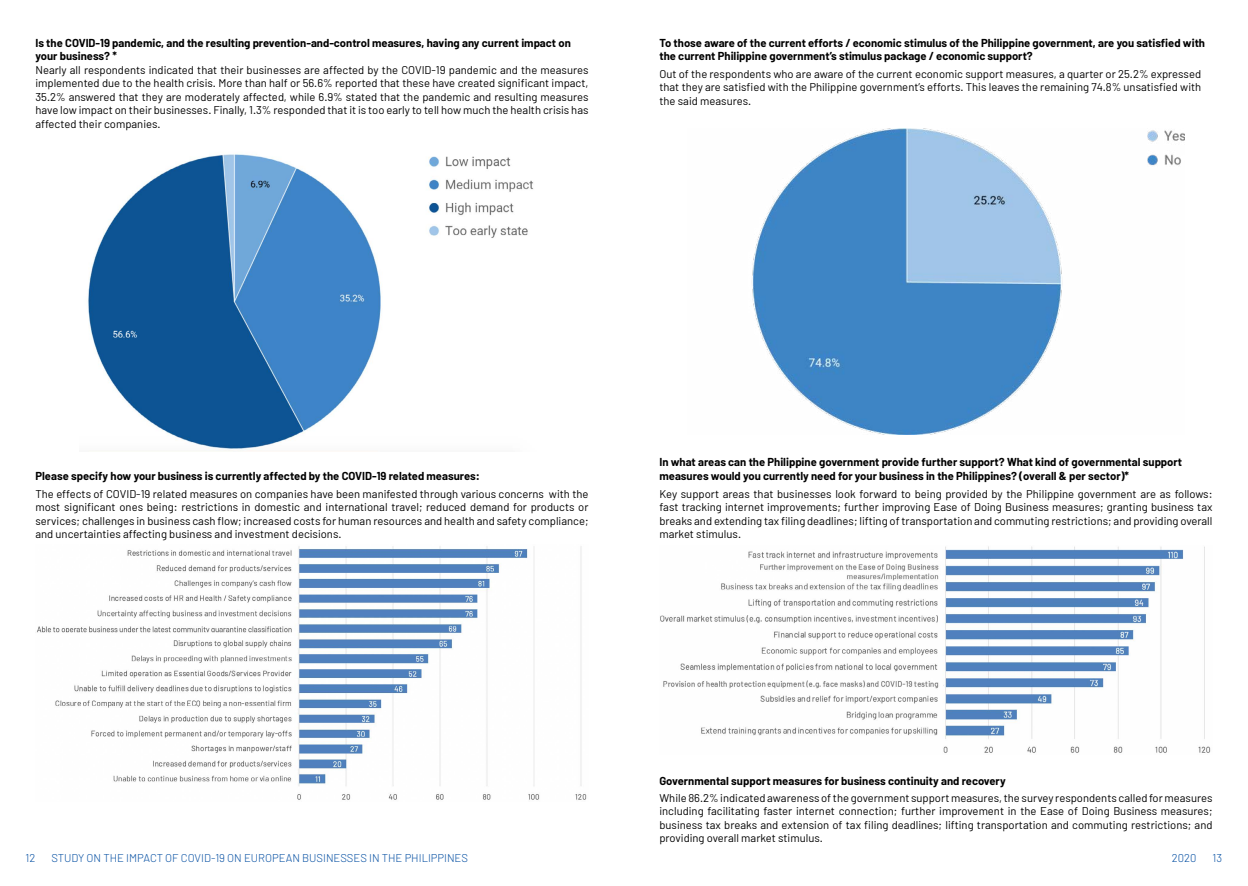
<style>
.page{position:relative;width:1248px;height:886px;background:#fff}
.page>*{position:absolute;margin:0;border:0;box-sizing:border-box;transform-origin:0 0}
.t1{font:11.25px/13.5px "Barlow";color:#000;text-align:justify}
.t2{font:700 11.25px/13.5px "Barlow";color:#000}
.t3{font:300 11.25px "Barlow";color:#034ea2}
</style>
<div class="page">
<img style="left:87px;top:154px;width:446px;height:297px">
<img style="left:37px;top:546px;width:550px;height:254px">
<img style="left:752px;top:128px;width:432px;height:307px">
<img style="left:660px;top:546px;width:551px;height:207px">
<p class="t2" style="left:35px;top:36px;width:537px">Is the COVID-19 pandemic, and the resulting prevention-and-control measures, having any current impact on your business? *</p>
<p class="t1" style="left:35px;top:63px;width:554px">Nearly all respondents indicated that their businesses are affected by the COVID-19 pandemic and the measures implemented due to the health crisis. More than half or 56.6% reported that these have created significant impact, 35.2% answered that they are moderately affected, while 6.9% stated that the pandemic and resulting measures have low impact on their businesses. Finally, 1.3% responded that it is too early to tell how much the health crisis has affected their companies.</p>
<p class="t2" style="left:659px;top:36px;width:547px">To those aware of the current efforts / economic stimulus of the Philippine government, are you satisfied with the current Philippine government’s stimulus package / economic support?</p>
<p class="t1" style="left:659px;top:67px;width:543px">Out of the respondents who are aware of the current economic support measures, a quarter or 25.2% expressed that they are satisfied with the Philippine government’s efforts. This leaves the remaining 74.8% unsatisfied with the said measures.</p>
<p class="t2" style="left:35px;top:469px;width:446px">Please specify how your business is currently affected by the COVID-19 related measures:</p>
<p class="t1" style="left:35px;top:486px;width:554px">The effects of COVID-19 related measures on companies have been manifested through various concerns with the most significant ones being: restrictions in domestic and international travel; reduced demand for products or services; challenges in business cash flow; increased costs for human resources and health and safety compliance; and uncertainties affecting business and investment decisions.</p>
<p class="t2" style="left:659px;top:455px;width:524px">In what areas can the Philippine government provide further support? What kind of governmental support measures would you currently need for your business in the Philippines? (overall &amp; per sector)*</p>
<p class="t1" style="left:659px;top:486px;width:554px">Key support areas that businesses look forward to being provided by the Philippine government are as follows: fast tracking internet improvements; further improving Ease of Doing Business measures; granting business tax breaks and extending tax filing deadlines; lifting of transportation and commuting restrictions; and providing overall market stimulus.</p>
<p class="t2" style="left:659px;top:774px;width:348px">Governmental support measures for business continuity and recovery</p>
<p class="t1" style="left:659px;top:791px;width:554px">While 86.2% indicated awareness of the government support measures, the survey respondents called for measures including facilitating faster internet connection; further improvement in the Ease of Doing Business measures; business tax breaks and extension of tax filing deadlines; lifting transportation and commuting restrictions; and providing overall market stimulus.</p>
<p class="t3" style="left:26px;top:851px;width:11px">12</p>
<p class="t3" style="left:51px;top:851px;width:418px">STUDY ON THE IMPACT OF COVID-19 ON EUROPEAN BUSINESSES IN THE PHILIPPINES</p>
<p class="t3" style="left:1171px;top:851px;width:26px">2020</p>
<p class="t3" style="left:1212px;top:851px;width:11px">13</p>
</div>
